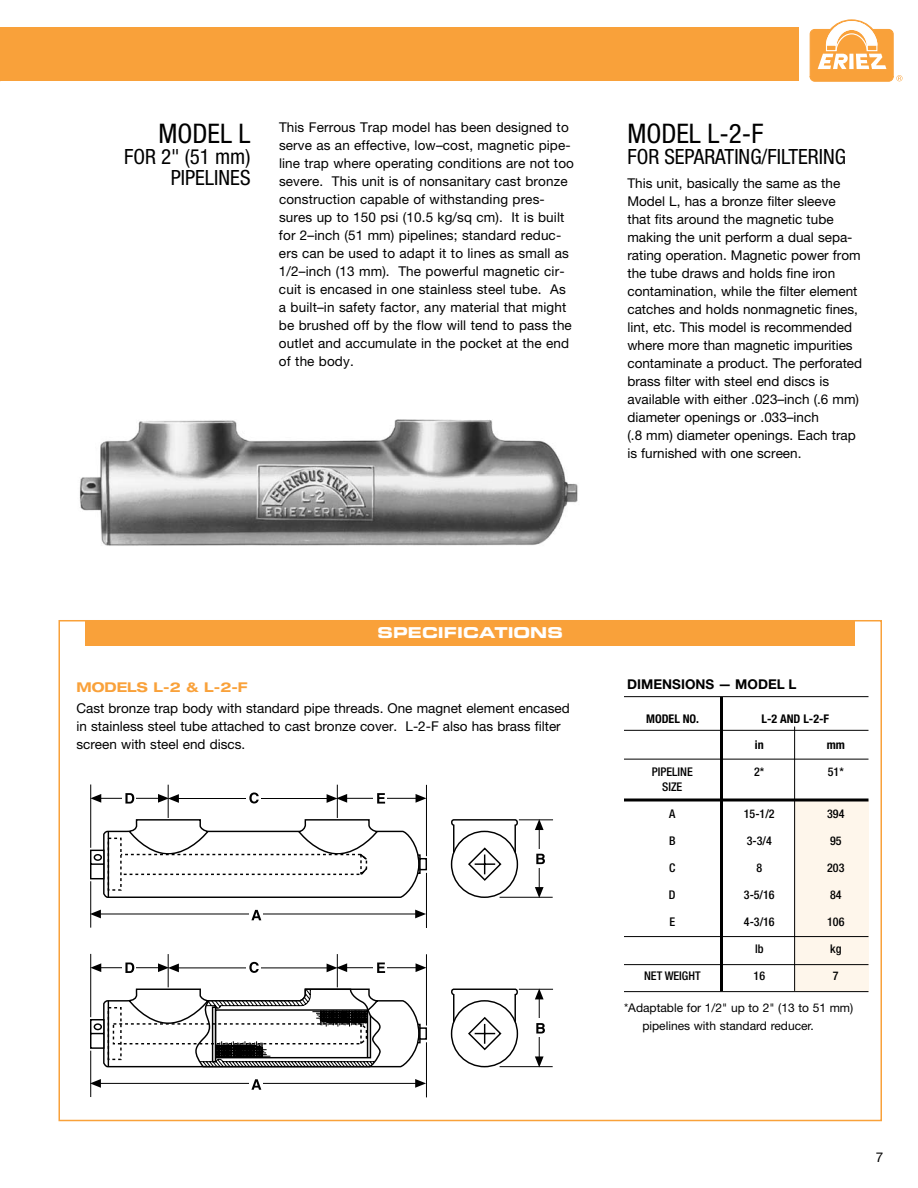
<style>
.page{position:relative;width:918px;height:1188px;background:#fff}
.page>*{position:absolute;margin:0;border:0;box-sizing:border-box;transform-origin:0 0}
.t1{font:condensed 27px "Helvetica Neue";color:#000}
.t2{font:condensed 21px/21px "Helvetica Neue";color:#000;text-align:right}
.t3{font:15px "Eurostile Bold Extended Two";color:#fff}
.t4{font:13.5px/18px "Helvetica Neue LT Pro";color:#000}
.t5{font:700 13.5px "Helvetica Neue LT Pro";color:#000}
.t6{font:700 expanded 13.5px "Helvetica Neue LT Pro";color:#f9a13a}
.t7{font:13.5px "Helvetica Neue";color:#000}
.t8{font:500 condensed 12px "Helvetica Neue LT Pro";color:#000}
.t9{font:12px/18px "Helvetica Neue";color:#000}
.t10{font:700 condensed 12px/25.5px "Helvetica Neue LT Pro";color:#000}
</style>
<div class="page">
<svg style="left:810px;top:19px;width:92px;height:63px"></svg>
<div style="left:2px;top:27px;width:797px;height:54px;background:#f9a13a"></div>
<hr style="left:0;top:27px;width:3px;height:54px;background:#f9a13a">
<div style="left:451px;top:819px;width:67px;height:7px;border:1px solid #000;border-radius:2px"></div>
<div style="left:419px;top:858px;width:8px;height:12px;background:#fff;border:1px solid #000"></div>
<svg style="left:90px;top:818px;width:330px;height:81px"></svg>
<svg style="left:108px;top:838px;width:14px;height:53px"></svg>
<hr style="left:108px;top:831px;width:1px;height:66px;background:#000">
<div style="left:451px;top:831px;width:67px;height:67px;border:1px solid #000;border-radius:50%"></div>
<svg style="left:468px;top:847px;width:34px;height:34px"></svg>
<hr style="left:178px;top:798px;width:149px;height:1px;background:#000">
<hr style="left:168px;top:785px;width:1px;height:33px;background:#000">
<hr style="left:337px;top:785px;width:1px;height:33px;background:#000">
<div style="left:247px;top:788px;width:14px;height:19px;background:#fff"></div>
<svg style="left:249px;top:792px;width:10px;height:11px"></svg>
<hr style="left:346px;top:798px;width:70px;height:1px;background:#000">
<svg style="left:327px;top:794px;width:20px;height:9px"></svg>
<svg style="left:416px;top:794px;width:10px;height:9px"></svg>
<div style="left:374px;top:789px;width:13px;height:18px;background:#fff"></div>
<svg style="left:377px;top:793px;width:8px;height:11px"></svg>
<hr style="left:101px;top:798px;width:58px;height:1px;background:#000">
<hr style="left:426px;top:785px;width:1px;height:71px;background:#000">
<svg style="left:91px;top:794px;width:10px;height:9px"></svg>
<svg style="left:158px;top:794px;width:21px;height:9px"></svg>
<div style="left:122px;top:788px;width:14px;height:19px;background:#fff"></div>
<svg style="left:125px;top:793px;width:9px;height:11px"></svg>
<hr style="left:539px;top:829px;width:1px;height:59px;background:#000">
<hr style="left:500px;top:897px;width:53px;height:1px;background:#000">
<hr style="left:519px;top:819px;width:34px;height:1px;background:#000">
<hr style="left:90px;top:785px;width:1px;height:63px;background:#000">
<svg style="left:535px;top:819px;width:9px;height:11px"></svg>
<svg style="left:535px;top:887px;width:9px;height:11px"></svg>
<div style="left:533px;top:849px;width:15px;height:19px;background:#fff"></div>
<svg style="left:536px;top:854px;width:9px;height:10px"></svg>
<hr style="left:100px;top:914px;width:316px;height:1px;background:#000">
<hr style="left:90px;top:881px;width:1px;height:47px;background:#000">
<hr style="left:426px;top:873px;width:1px;height:55px;background:#000">
<svg style="left:90px;top:910px;width:11px;height:8px"></svg>
<svg style="left:415px;top:910px;width:11px;height:8px"></svg>
<div style="left:249px;top:905px;width:13px;height:19px;background:#fff"></div>
<svg style="left:251px;top:910px;width:10px;height:10px"></svg>
<div style="left:451px;top:989px;width:67px;height:6px;border:1px solid #000;border-radius:2px"></div>
<div style="left:415px;top:1024px;width:6px;height:19px;background:#5a5a5a"></div>
<div style="left:419px;top:1027px;width:8px;height:13px;background:#fff;border:1px solid #000"></div>
<div style="left:451px;top:1000px;width:67px;height:67px;border:1px solid #000;border-radius:50%"></div>
<svg style="left:468px;top:1017px;width:34px;height:34px"></svg>
<hr style="left:178px;top:968px;width:149px;height:1px;background:#000">
<hr style="left:168px;top:954px;width:1px;height:33px;background:#000">
<hr style="left:337px;top:954px;width:1px;height:33px;background:#000">
<div style="left:247px;top:958px;width:14px;height:18px;background:#fff"></div>
<svg style="left:249px;top:962px;width:10px;height:11px"></svg>
<hr style="left:346px;top:967px;width:70px;height:1px;background:#000">
<svg style="left:327px;top:963px;width:20px;height:9px"></svg>
<svg style="left:416px;top:963px;width:10px;height:9px"></svg>
<div style="left:374px;top:959px;width:13px;height:18px;background:#fff"></div>
<svg style="left:377px;top:963px;width:8px;height:10px"></svg>
<hr style="left:101px;top:967px;width:58px;height:1px;background:#000">
<hr style="left:426px;top:954px;width:1px;height:72px;background:#000">
<svg style="left:91px;top:963px;width:10px;height:9px"></svg>
<svg style="left:158px;top:963px;width:21px;height:9px"></svg>
<div style="left:122px;top:957px;width:14px;height:20px;background:#fff"></div>
<svg style="left:125px;top:963px;width:9px;height:10px"></svg>
<hr style="left:539px;top:999px;width:1px;height:58px;background:#000">
<hr style="left:500px;top:1066px;width:53px;height:1px;background:#000">
<hr style="left:519px;top:989px;width:34px;height:1px;background:#000">
<hr style="left:90px;top:954px;width:1px;height:63px;background:#000">
<svg style="left:535px;top:989px;width:9px;height:10px"></svg>
<svg style="left:535px;top:1056px;width:9px;height:11px"></svg>
<div style="left:533px;top:1019px;width:15px;height:18px;background:#fff"></div>
<svg style="left:536px;top:1023px;width:9px;height:11px"></svg>
<hr style="left:100px;top:1083px;width:316px;height:1px;background:#000">
<hr style="left:90px;top:1051px;width:1px;height:46px;background:#000">
<hr style="left:426px;top:1042px;width:1px;height:55px;background:#000">
<svg style="left:90px;top:1079px;width:11px;height:9px"></svg>
<svg style="left:415px;top:1079px;width:11px;height:9px"></svg>
<div style="left:249px;top:1075px;width:13px;height:18px;background:#fff"></div>
<svg style="left:251px;top:1079px;width:10px;height:11px"></svg>
<svg style="left:90px;top:988px;width:330px;height:80px"></svg>
<img style="left:79px;top:419px;width:499px;height:127px">
<div style="left:794px;top:800px;width:74px;height:191px;background:#fef6eb"></div>
<hr style="left:624px;top:696px;width:244px;height:1px;background:#000">
<hr style="left:624px;top:730px;width:244px;height:1px;background:#000">
<hr style="left:624px;top:991px;width:244px;height:1px;background:#000">
<hr style="left:624px;top:964px;width:244px;height:1px;background:#000">
<hr style="left:624px;top:936px;width:244px;height:1px;background:#000">
<hr style="left:624px;top:798px;width:244px;height:3px;background:#000">
<hr style="left:624px;top:759px;width:244px;height:1px;background:#000">
<hr style="left:720px;top:697px;width:3px;height:294px;background:#000">
<hr style="left:794px;top:727px;width:1px;height:264px;background:#000">
<div style="left:86px;top:621px;width:769px;height:25px;background:#f9a13a"></div>
<h1 class="t1" style="left:159px;top:118px;width:93px">MODEL L</h1>
<h2 class="t2" style="left:124px;top:146px;width:128px">FOR 2" (51 mm)<br>PIPELINES</h2>
<p class="t4" style="left:279px;top:118px;width:297px">This Ferrous Trap model has been designed to serve as an effective, low–cost, magnetic pipe&shy;line trap where operating conditions are not too severe. This unit is of nonsanitary cast bronze construction capable of withstanding pres&shy;sures up to 150 psi (10.5 kg/sq cm). It is built for 2–inch (51 mm) pipelines; standard reduc&shy;ers can be used to adapt it to lines as small as 1/2–inch (13 mm). The powerful magnetic cir&shy;cuit is encased in one stainless steel tube. As a built–in safety factor, any material that might be brushed off by the flow will tend to pass the outlet and accumulate in the pocket at the end of the body.</p>
<h1 class="t1" style="left:627px;top:118px;width:137px">MODEL L-2-F</h1>
<h2 class="t2" style="left:627px;top:146px;width:77px">FOR SEPARATI</h2>
<h2 class="t2" style="left:739px;top:146px;width:109px">NG/FILTERI NG</h2>
<p class="t4" style="left:627px;top:174px;width:236px">This unit, basically the same as the<br>M odel L, has a bronze filter sleeve that fits around the magnetic tube making the unit perform a dual sepa&shy;rating operation. Magnetic power from the tube draws and holds fine iron contamination, while the filter element catches and holds nonmagnetic fines, lint, etc. This model is recommended where more than magnetic impurities contaminate a product. The perforated brass filter with steel end discs is available with either .023–inch (.6 mm) diameter openings or .033–inch<br>(.8 mm) diameter openings. Each trap is furnished with one screen.</p>
<p class="t3" style="left:378px;top:622px;width:187px">SPECIFICATIONS</p>
<p class="t6" style="left:76px;top:679px;width:173px">MODELS L-2 &amp; L-2-F</p>
<p class="t4" style="left:76px;top:699px;width:495px">Cast bronze trap body with standard pipe threads. One magnet element encased in stainless steel tube attached to cast bronze cover. L-2-F also has brass filter screen with steel end discs.</p>
<p class="t5" style="left:627px;top:676px;width:171px">DIMENSIONS — MODEL L</p>
<p class="t10" style="left:646px;top:706px;width:54px">MODEL NO.</p>
<p class="t10" style="left:755px;top:706px;width:76px;text-indent:7px">L-2 AND L-2-F in</p>
<p class="t10" style="left:827px;top:732px;width:20px">mm</p>
<p class="t8" style="left:652px;top:764px;width:43px">PIPELINE</p>
<p class="t8" style="left:754px;top:764px;width:12px">2*</p>
<p class="t8" style="left:828px;top:764px;width:17px">51*</p>
<p class="t8" style="left:662px;top:779px;width:22px">SIZE</p>
<p class="t8" style="left:669px;top:806px;width:8px">A</p>
<p class="t8" style="left:744px;top:806px;width:32px">15-1/2</p>
<p class="t8" style="left:827px;top:806px;width:19px">394</p>
<p class="t8" style="left:669px;top:833px;width:8px">B</p>
<p class="t8" style="left:747px;top:833px;width:27px">3-3/4</p>
<p class="t8" style="left:830px;top:833px;width:13px">95</p>
<p class="t8" style="left:669px;top:860px;width:8px">C</p>
<p class="t8" style="left:756px;top:860px;width:7px">8</p>
<p class="t8" style="left:827px;top:860px;width:19px">203</p>
<p class="t8" style="left:669px;top:887px;width:8px">D</p>
<p class="t8" style="left:744px;top:887px;width:32px">3-5/16</p>
<p class="t8" style="left:830px;top:887px;width:13px">84</p>
<p class="t8" style="left:669px;top:914px;width:7px">E</p>
<p class="t8" style="left:744px;top:914px;width:32px">4-3/16</p>
<p class="t8" style="left:827px;top:914px;width:19px">106</p>
<p class="t8" style="left:755px;top:941px;width:10px">lb</p>
<p class="t8" style="left:830px;top:941px;width:13px">kg</p>
<p class="t8" style="left:644px;top:968px;width:58px">NET WEIGHT</p>
<p class="t8" style="left:754px;top:968px;width:13px">16</p>
<p class="t8" style="left:833px;top:968px;width:7px">7</p>
<p class="t9" style="left:642px;top:998px;width:212px;text-indent:-18px">*Adaptable for 1/2" up to 2" (13 to 51 mm) pipelines with standard reducer.</p>
<p class="t7" style="left:876px;top:1149px;width:9px">7</p>
</div>
